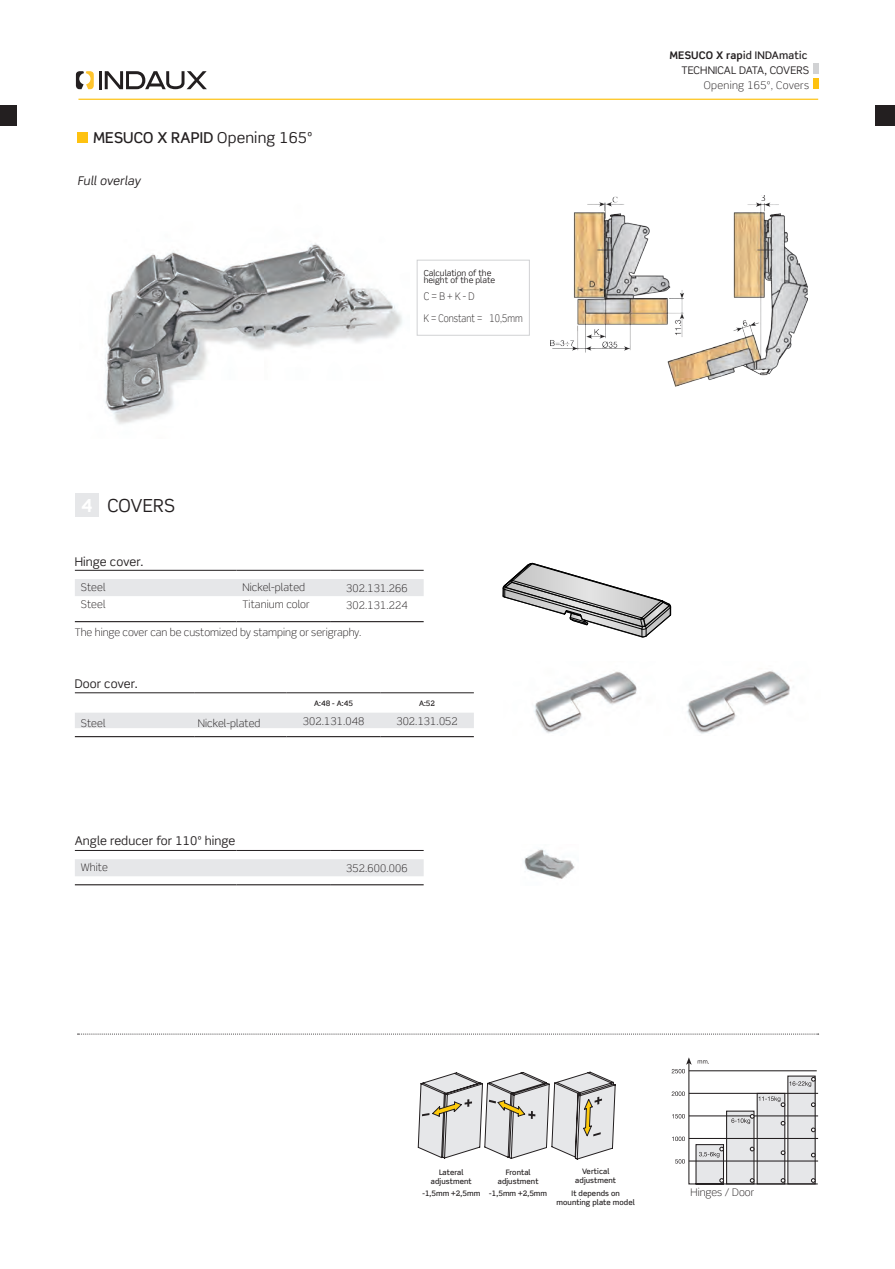
<style>
.page{position:relative;width:895px;height:1269px;background:#fff}
.page>*{position:absolute;margin:0;border:0;box-sizing:border-box;transform-origin:0 0}
.TITULU_1{font:18px "Scene Pro";letter-spacing:-.01em;color:#231f20}
.TITULU_1-2{font:700 18px "Scene Pro";color:#fff}
.TITULU_2{font:500 15px "Scene Pro";letter-spacing:.01em;color:#231f20}
.tabl__TITULO{font:12px "Scene Pro";letter-spacing:.005em;color:#231f20}
.TITULU_3{font:italic 12px "Scene Pro";letter-spacing:.01em;color:#231f20}
.notas{font:300 10.5px "Scene Pro";color:#231f20}
.tabl__texto_-_izq{font:300 10.5px "Scene Pro";letter-spacing:.01em;color:#231f20}
.tabl__texto{font:300 10.5px "Scene Pro";letter-spacing:.01em;color:#231f20}
.cab__TITULU_Ø{font:500 10.5px "Scene Pro";letter-spacing:.02em;color:#231f20}
.cab__TITULU_1{font:10.5px "Scene Pro";letter-spacing:-.01em;color:#231f20}
.cab__TITULU_2{font:300 10.5px "Scene Pro";letter-spacing:.03em;color:#231f20}
.notas-2{font:300 10.5px "Scene Pro";color:#231f20;scale:.85 1}
.notas-3{font:300 10.5px "Scene Pro";color:#231f20;scale:.9 1}
.notas-4{font:8.25px/7.5px "Scene Pro";color:#231f20}
.TITULU_3-2{font:500 7.5px/9px "Scene Pro";letter-spacing:.01em;color:#231f20;text-align:center}
.tabl__texto-2{font:500 7.5px "Scene Pro";color:#231f20}
.s1{font-weight:400}
.s2{font-weight:700}
</style>
<div class="page">
<div style="left:813px;top:63px;width:5px;height:11px;background:#d1d2d4"></div>
<div style="left:813px;top:78px;width:5px;height:10px;background:#fec210"></div>
<hr style="left:78px;top:99px;width:740px;height:1px;background:#fec210">
<svg style="left:76px;top:71px;width:18px;height:18px"></svg>
<hr style="left:99px;top:71px;width:3px;height:18px;background:#231f20">
<svg style="left:105px;top:71px;width:102px;height:18px"></svg>
<img style="left:550px;top:195px;width:257px;height:191px">
<svg style="left:671px;top:1057px;width:147px;height:127px"></svg>
<svg style="left:77px;top:1033px;width:741px;height:1px"></svg>
<div style="left:77px;top:132px;width:11px;height:11px;background:#fec210"></div>
<div style="left:417px;top:260px;width:113px;height:75px;border:1px solid #d1d2d4"></div>
<svg style="left:418px;top:1071px;width:197px;height:88px"></svg>
<div style="left:75px;top:493px;width:24px;height:24px;background:#e6e7e9"></div>
<div style="left:75px;top:713px;width:399px;height:15px;background:#e6e7e9"></div>
<hr style="left:75px;top:692px;width:120px;height:1px;background:#231f20">
<hr style="left:195px;top:692px;width:92px;height:1px;background:#231f20">
<hr style="left:287px;top:692px;width:93px;height:1px;background:#231f20">
<hr style="left:380px;top:692px;width:94px;height:1px;background:#231f20">
<hr style="left:75px;top:736px;width:120px;height:1px;background:#231f20">
<hr style="left:195px;top:736px;width:92px;height:1px;background:#231f20">
<hr style="left:287px;top:736px;width:93px;height:1px;background:#231f20">
<hr style="left:380px;top:736px;width:94px;height:1px;background:#231f20">
<div style="left:75px;top:579px;width:349px;height:17px;background:#e6e7e9"></div>
<hr style="left:75px;top:570px;width:161px;height:1px;background:#231f20">
<hr style="left:236px;top:570px;width:94px;height:1px;background:#231f20">
<hr style="left:330px;top:570px;width:94px;height:1px;background:#231f20">
<hr style="left:75px;top:621px;width:161px;height:1px;background:#231f20">
<hr style="left:236px;top:621px;width:94px;height:1px;background:#231f20">
<hr style="left:330px;top:621px;width:94px;height:1px;background:#231f20">
<img style="left:534px;top:671px;width:103px;height:62px">
<img style="left:687px;top:671px;width:104px;height:63px">
<div style="left:75px;top:859px;width:349px;height:17px;background:#e6e7e9"></div>
<hr style="left:75px;top:850px;width:161px;height:1px;background:#231f20">
<hr style="left:236px;top:850px;width:94px;height:1px;background:#231f20">
<hr style="left:330px;top:850px;width:94px;height:1px;background:#231f20">
<hr style="left:75px;top:884px;width:161px;height:1px;background:#231f20">
<hr style="left:236px;top:884px;width:94px;height:1px;background:#231f20">
<hr style="left:330px;top:884px;width:94px;height:1px;background:#231f20">
<img style="left:524px;top:849px;width:51px;height:30px">
<svg style="left:502px;top:562px;width:169px;height:75px"></svg>
<img style="left:105px;top:243px;width:298px;height:181px">
<div style="left:875px;top:106px;width:20px;height:20px;background:#231f20"></div>
<div style="left:0;top:106px;width:17px;height:20px;background:#231f20"></div>
<p class="TITULU_2" style="left:93px;top:128px;width:221px">MESUCO X RAPID <span class="s1">Opening 165º</span></p>
<p class="TITULU_3" style="left:77px;top:174px;width:65px">Full overlay</p>
<p class="notas-4" style="left:424px;top:269px;width:73px">Calculation of the height of the plate</p>
<p class="notas-2" style="left:424px;top:312px;width:70px">K = Constant =</p>
<p class="notas-3" style="left:424px;top:289px;width:58px">C = B + K - D</p>
<p class="notas-2" style="left:489px;top:312px;width:40px">10,5mm</p>
<p class="TITULU_1-2" style="left:81px;top:494px;width:13px">4</p>
<p class="TITULU_1" style="left:107px;top:494px;width:69px">COVERS</p>
<p class="tabl__TITULO" style="left:75px;top:554px;width:70px">Hinge cover.</p>
<p class="tabl__texto_-_izq" style="left:81px;top:581px;width:26px">Steel</p>
<p class="tabl__texto_-_izq" style="left:242px;top:581px;width:64px">Nickel-plated</p>
<p class="tabl__texto_-_izq" style="left:81px;top:598px;width:26px">Steel</p>
<p class="tabl__texto_-_izq" style="left:242px;top:598px;width:69px">Titanium color</p>
<p class="notas" style="left:75px;top:625px;width:288px">The hinge cover can be customized by stamping or serigraphy.</p>
<p class="tabl__texto" style="left:346px;top:581px;width:63px">302.131.266</p>
<p class="tabl__texto" style="left:346px;top:598px;width:63px">302.131.224</p>
<p class="tabl__TITULO" style="left:75px;top:675px;width:64px">Door cover.</p>
<p class="tabl__texto_-_izq" style="left:81px;top:716px;width:26px">Steel</p>
<p class="tabl__texto_-_izq" style="left:198px;top:716px;width:64px">Nickel-plated</p>
<p class="tabl__TITULO" style="left:75px;top:833px;width:162px">Angle reducer for 110º hinge</p>
<p class="tabl__texto_-_izq" style="left:81px;top:860px;width:29px">White</p>
<p class="tabl__texto-2" style="left:314px;top:698px;width:40px">A:48 - A:45</p>
<p class="tabl__texto-2" style="left:419px;top:698px;width:18px">A:52</p>
<p class="tabl__texto" style="left:303px;top:714px;width:63px">302.131.048</p>
<p class="tabl__texto" style="left:396px;top:714px;width:63px">302.131.052</p>
<p class="tabl__texto" style="left:346px;top:861px;width:63px">352.600.006</p>
<p class="cab__TITULU_Ø" style="left:669px;top:49px;width:140px"><span class="s2">MESUCO X rap</span>id INDAmatic</p>
<p class="cab__TITULU_1" style="left:681px;top:64px;width:129px">TECHNICAL DATA, COVERS</p>
<p class="cab__TITULU_2" style="left:704px;top:78px;width:107px">Opening 165º, Covers</p>
<p class="TITULU_3-2" style="left:431px;top:1167px;width:42px">Lateral adjustment</p>
<p class="TITULU_3-2" style="left:422px;top:1188px;width:59px">-1,5mm +2,5mm</p>
<p class="TITULU_3-2" style="left:498px;top:1167px;width:42px">Frontal adjustment</p>
<p class="TITULU_3-2" style="left:489px;top:1188px;width:59px">-1,5mm +2,5mm</p>
<p class="TITULU_3-2" style="left:575px;top:1166px;width:42px">Vertical adjustment</p>
<p class="TITULU_3-2" style="left:556px;top:1188px;width:80px">It depends on mounting plate model</p>
<p class="notas" style="left:690px;top:1185px;width:65px">Hinges / Door</p>
</div>
